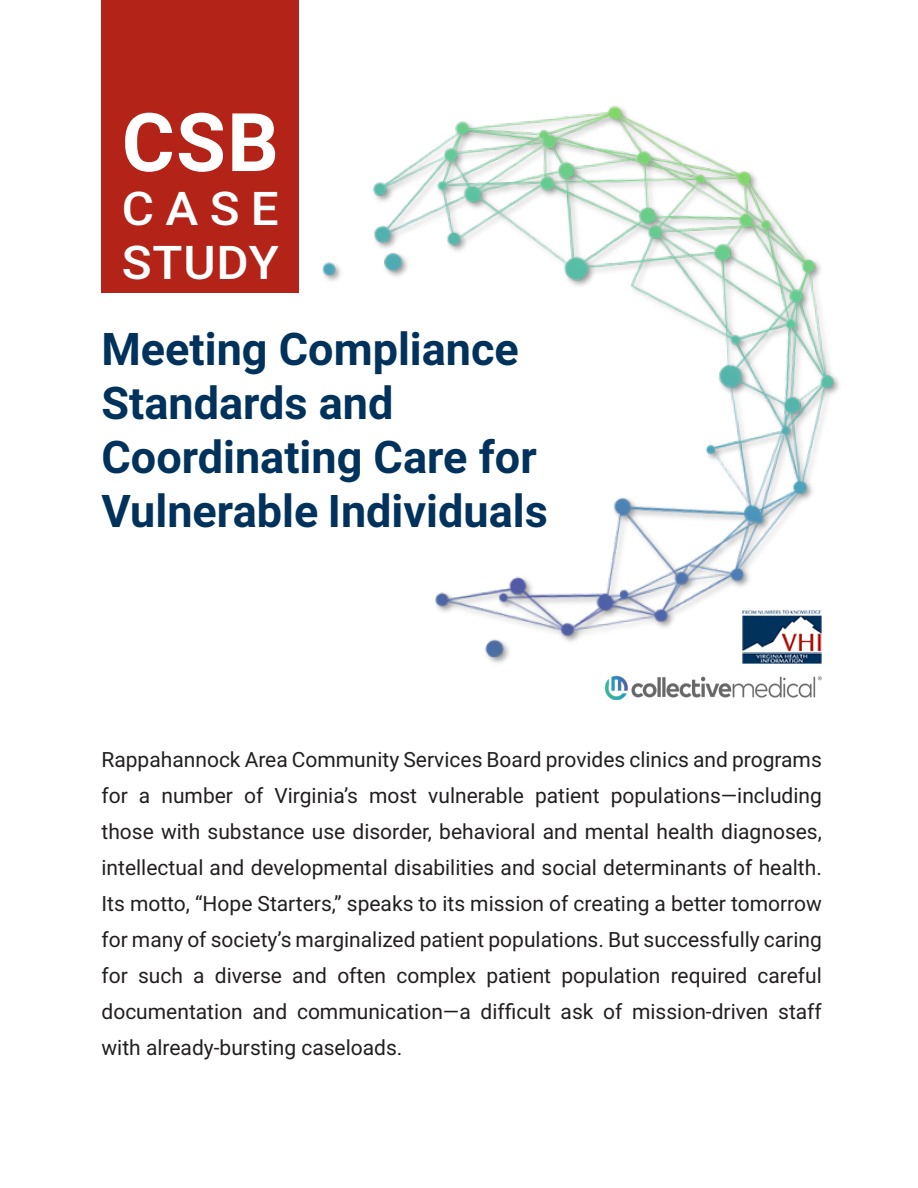
<style>
.page{position:relative;width:918px;height:1188px;background:#fff}
.page>*{position:absolute;margin:0;border:0;box-sizing:border-box;transform-origin:0 0}
.t1{font:700 81px "Roboto";color:#fff}
.t2{font:500 46.5px/54px "Roboto";letter-spacing:.02em;color:#fff;scale:1.06 1}
.t3{font:700 45px/54px "Roboto";color:#01325b}
.Paragraph_Regular{font:21px/36px "Roboto";color:#231f20;text-align:justify}
</style>
<div class="page">
<img style="left:322px;top:106px;width:517px;height:570px">
<img style="left:606px;top:676px;width:216px;height:23px">
<img style="left:743px;top:609px;width:79px;height:54px">
<div style="left:102px;top:0;width:197px;height:292px;background:#b32318"></div>
<p class="t1" style="left:122px;top:86px;width:159px">CSB</p>
<p class="t2" style="left:122px;top:180px;width:150px">CASE<br>STUDY</p>
<p class="t3" style="left:102px;top:320px;width:448px">Meeting Compliance<br>Standards and<br>Coordinating Care for<br>Vulnerable Individuals</p>
<p class="Paragraph_Regular" style="left:102px;top:741px;width:722px">Rappahannock Area Community Services Board provides clinics and programs for a number of Virginia’s most vulnerable patient populations—including those with substance use disorder, behavioral and mental health diagnoses, intellectual and developmental disabilities and social determinants of health.<br>Its motto, “Hope Starters,” speaks to its mission of creating a better tomorrow for many of society’s marginalized patient populations. But successfully caring for such a diverse and often complex patient population required careful documentation and communication—a difficult ask of mission-driven staff with already-bursting caseloads.</p>
</div>
